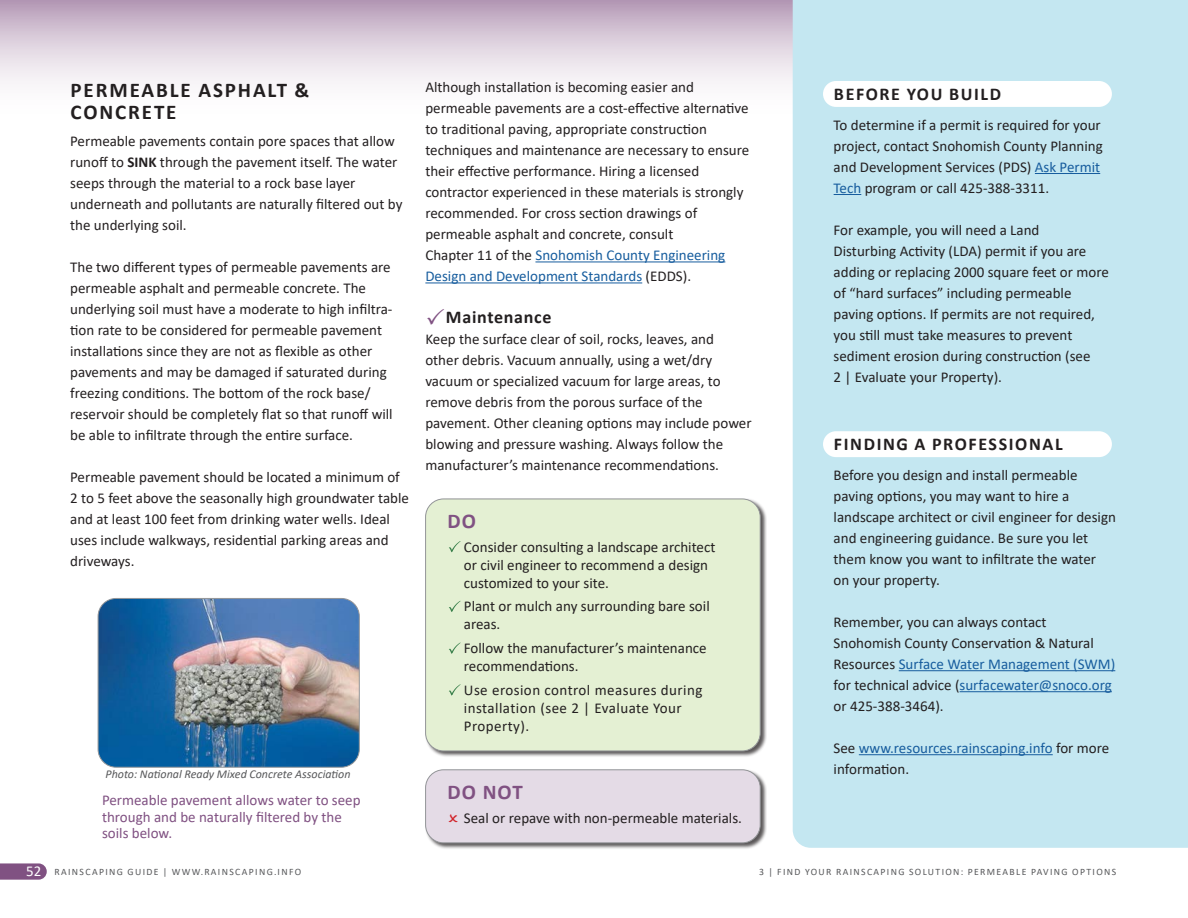
<style>
.page{position:relative;width:1188px;height:918px;background:#fff}
.page>*{position:absolute;margin:0;border:0;box-sizing:border-box;transform-origin:0 0}
.SC-SHead_1_Black_Bol{font:700 21px/22.5px "Calibri";letter-spacing:.09em;color:#231f20}
.SC-Do_Don_t_Head{font:700 21px "Calibri";letter-spacing:.05em;color:#805182}
.SC-DidYouKnow{font:700 18px "Calibri";letter-spacing:.09em;color:#231f20}
.SC-SHead_Maint_Black{font:700 18px "Calibri";letter-spacing:.04em;color:#231f20}
.SC-Body{font:15px/21px "Calibri";color:#231f20}
.SC-Do_Don_t_Bullet{font:15px/18px "Calibri";color:#231f20}
.SC-Body-2{font:15px/21px "Calibri";color:#175d9e}
.SC-caption_Purple_10{font:15px/16.5px "Calibri";color:#805182}
.SC-Do_Don_t_Bullet-2{font:15px/18px "Calibri";letter-spacing:.03em;color:#231f20}
.SC_-_Photo_Source{font:italic 12px "Calibri";color:#57585a}
.t1{font:9.75px "Calibri";letter-spacing:.14em;color:#57585a}
.s1{font-weight:700}
.s2{font-size:15px;color:#fff}
.s3{color:#231f20}
.s4{color:#175d9e}
</style>
<div class="page">
<div style="left:0;top:0;width:1188px;height:120px;background:linear-gradient(to bottom,#bea6bf,#fff)"></div>
<svg style="left:0;top:863px;width:47px;height:17px"></svg>
<hr style="left:535px;top:261px;width:190px;height:1px;background:#175d9e">
<hr style="left:425px;top:282px;width:217px;height:1px;background:#175d9e">
<div style="left:425px;top:498px;width:342px;height:260px;background:#231f20;opacity:.75"></div>
<div style="left:426px;top:499px;width:334px;height:252px;background:#e4f0d3;border-radius:18px"></div>
<div style="left:425px;top:499px;width:335px;height:252px;border:1px solid #939598;border-radius:18px"></div>
<div style="left:425px;top:769px;width:342px;height:80px;background:#231f20;opacity:.75"></div>
<div style="left:426px;top:770px;width:334px;height:73px;background:#e4dbe6;border-radius:18px"></div>
<div style="left:425px;top:770px;width:335px;height:73px;border:1px solid #939598;border-radius:18px"></div>
<img style="left:98px;top:598px;width:261px;height:169px">
<div style="left:98px;top:598px;width:261px;height:169px;border:1px solid #939598;border-radius:18px"></div>
<div style="left:793px;top:0;width:395px;height:848px;background:#c4e7f1"></div>
<div style="left:823px;top:81px;width:289px;height:26px;background:#fff;border-radius:13px"></div>
<hr style="left:1035px;top:173px;width:65px;height:1px;background:#175d9e">
<svg style="left:834px;top:194px;width:27px;height:1px"></svg>
<div style="left:823px;top:431px;width:289px;height:26px;background:#fff;border-radius:13px"></div>
<hr style="left:899px;top:670px;width:216px;height:1px;background:#175d9e">
<hr style="left:960px;top:691px;width:152px;height:1px;background:#175d9e">
<hr style="left:859px;top:754px;width:194px;height:1px;background:#175d9e">
<p class="SC-SHead_1_Black_Bol" style="left:71px;top:78px;width:240px">PERMEABLE ASPHALT &amp;<br>CONCRETE</p>
<p class="SC-Body" style="left:70px;top:130px;width:329px">Permeable pavements contain pore spaces that allow runoff to <span class="s1">SINK</span> through the pavement itself. The water seeps through the material to a rock base layer</p>
<p class="SC-Body" style="left:70px;top:193px;width:334px">underneath and pollutants are naturally filtered out by the underlying soil.</p>
<p class="SC-Body" style="left:70px;top:256px;width:322px">The two different types of permeable pavements are permeable asphalt and permeable concrete. The</p>
<p class="SC-Body" style="left:70px;top:298px;width:324px">underlying soil must have a moderate to high infiltra&shy;tion rate to be considered for permeable pavement installations since they are not as flexible as other</p>
<p class="SC-Body" style="left:70px;top:361px;width:318px">pavements and may be damaged if saturated during freezing conditions. The bottom of the rock base/</p>
<p class="SC-Body" style="left:70px;top:403px;width:324px">reservoir should be completely flat so that runoff will be able to infiltrate through the entire surface.</p>
<p class="SC-Body" style="left:70px;top:466px;width:340px">Permeable pavement should be located a minimum of 2 to 5 feet above the seasonally high groundwater table and at least 100 feet from drinking water wells. Ideal uses include walkways, residential parking areas and driveways.</p>
<p class="SC_-_Photo_Source" style="left:105px;top:766px;width:247px">Photo: National Ready Mixed Concrete Association</p>
<p class="SC-caption_Purple_10" style="left:102px;top:792px;width:260px">Permeable pavement allows water to seep through and be naturally filtered by the soils below.</p>
<p class="t1" style="left:26px;top:865px;width:277px"><span class="s2">52</span> RAINSCAPING GUIDE | WWW.RAINSCAPING.INFO</p>
<p class="SC-Body" style="left:425px;top:76px;width:270px">Although installation is becoming easier and</p>
<p class="SC-Body" style="left:425px;top:97px;width:325px">permeable pavements are a cost-effective alternative to traditional paving, appropriate construction</p>
<p class="SC-Body" style="left:425px;top:139px;width:325px">techniques and maintenance are necessary to ensure their effective performance. Hiring a licensed</p>
<p class="SC-Body" style="left:425px;top:181px;width:320px">contractor experienced in these materials is strongly</p>
<p class="SC-Body" style="left:425px;top:202px;width:273px">recommended. For cross section drawings of</p>
<p class="SC-Body" style="left:425px;top:223px;width:250px">permeable asphalt and concrete, consult</p>
<p class="SC-Body-2" style="left:425px;top:244px;width:301px"><span class="s3">Chapter 11 of the</span> Snohomish County Engineering</p>
<p class="SC-Body-2" style="left:425px;top:265px;width:267px">Design and Development Standards <span class="s3">(EDDS).</span></p>
<p class="SC-SHead_Maint_Black" style="left:446px;top:305px;width:107px">Maintenance</p>
<p class="SC-Body" style="left:425px;top:328px;width:290px">Keep the surface clear of soil, rocks, leaves, and</p>
<p class="SC-Body" style="left:425px;top:349px;width:297px">other debris. Vacuum annually, using a wet/dry vacuum or specialized vacuum for large areas, to</p>
<p class="SC-Body" style="left:425px;top:391px;width:279px">remove debris from the porous surface of the</p>
<p class="SC-Body" style="left:425px;top:412px;width:328px">pavement. Other cleaning options may include power blowing and pressure washing. Always follow the manufacturer’s maintenance recommendations.</p>
<p class="SC-Do_Don_t_Head" style="left:447px;top:506px;width:30px">DO</p>
<p class="SC-Do_Don_t_Bullet" style="left:464px;top:537px;width:253px">Consider consulting a landscape architect or civil engineer to recommend a design customized to your site.</p>
<p class="SC-Do_Don_t_Bullet" style="left:464px;top:597px;width:247px">Plant or mulch any surrounding bare soil areas.</p>
<p class="SC-Do_Don_t_Bullet" style="left:464px;top:639px;width:244px">Follow the manufacturer’s maintenance recommendations.</p>
<p class="SC-Do_Don_t_Bullet-2" style="left:464px;top:681px;width:240px">Use erosion control measures during installation (see 2 | Evaluate Your<br>Property).</p>
<p class="SC-Do_Don_t_Head" style="left:447px;top:777px;width:77px">DO NOT</p>
<p class="SC-Do_Don_t_Bullet" style="left:464px;top:809px;width:280px">Seal or repave with non-permeable materials.</p>
<p class="SC-DidYouKnow" style="left:834px;top:81px;width:169px">BEFORE YOU BUILD</p>
<p class="SC-Body" style="left:834px;top:114px;width:271px">To determine if a permit is required for your project, contact Snohomish County Planning and Development Services (PDS) <span class="s4">Ask Permit Tech</span> program or call 425-388-3311.</p>
<p class="SC-Body" style="left:834px;top:219px;width:277px">For example, you will need a Land<br>Disturbing Activity (LDA) permit if you are adding or replacing 2000 square feet or more of “hard surfaces” including permeable paving options. If permits are not required, you still must take measures to prevent sediment erosion during construction (see<br>2 | Evaluate your Property).</p>
<p class="SC-DidYouKnow" style="left:834px;top:432px;width:230px">FINDING A PROFESSIONAL</p>
<p class="SC-Body" style="left:834px;top:464px;width:245px">Before you design and install permeable paving options, you may want to hire a</p>
<p class="SC-Body" style="left:834px;top:506px;width:284px">landscape architect or civil engineer for design and engineering guidance. Be sure you let them know you want to infiltrate the water</p>
<p class="SC-Body" style="left:834px;top:569px;width:108px">on your property.</p>
<p class="SC-Body" style="left:834px;top:611px;width:283px">Remember, you can always contact Snohomish County Conservation &amp; Natural Resources <span class="s4">Surface Water Management (SWM) </span>for technical advice (<span class="s4">surfacewater@snoco.org </span>or 425-388-3464).</p>
<p class="SC-Body-2" style="left:834px;top:737px;width:277px"><span class="s3">See</span> www.resources.rainscaping.info <span class="s3">for more information.</span></p>
<p class="t1" style="left:759px;top:865px;width:359px">3 | FIND YOUR RAINSCAPING SOLUTION: PERMEABLE PAVING OPTIONS</p>
</div>
